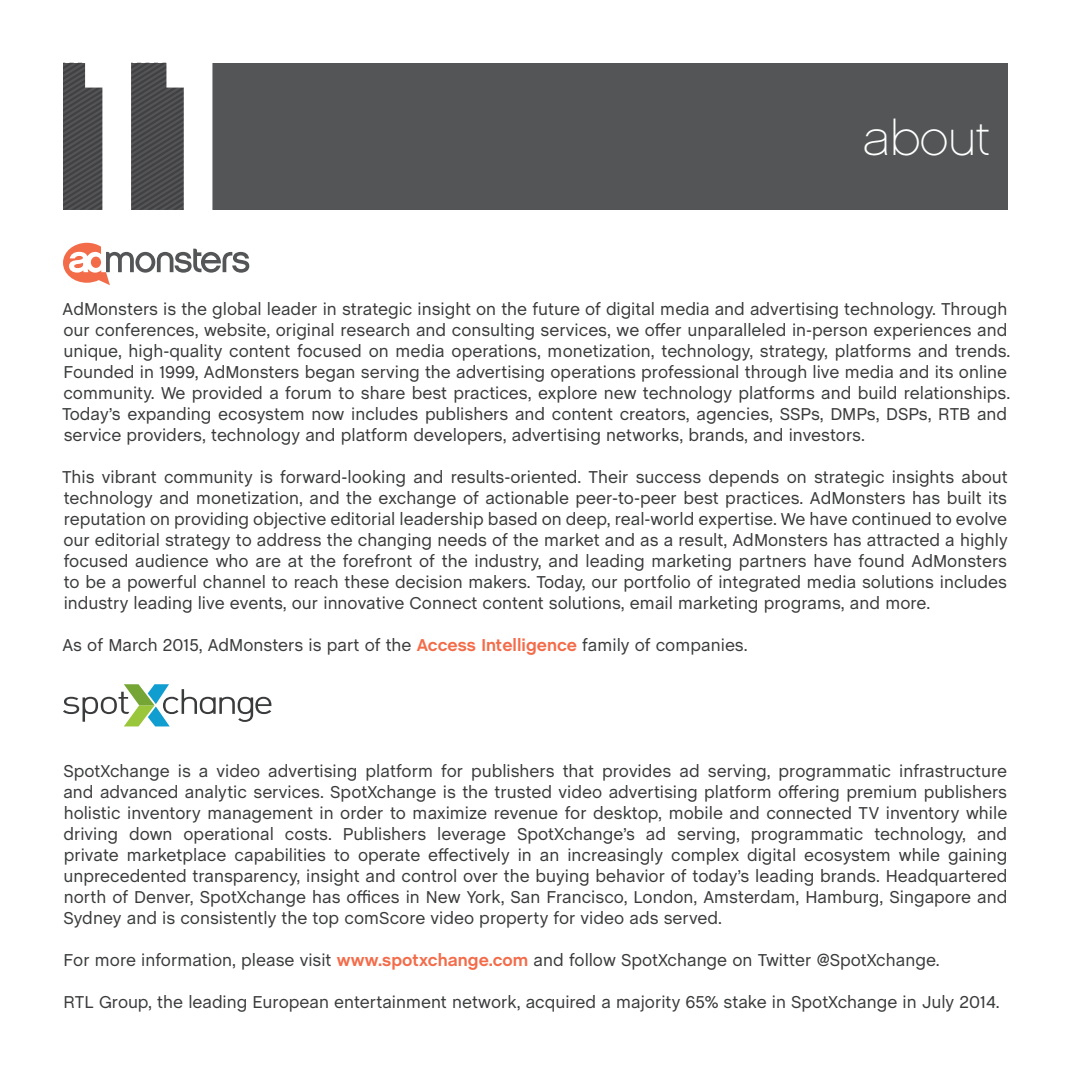
<style>
.page{position:relative;width:1071px;height:1071px;background:#fff}
.page>*{position:absolute;margin:0;border:0;box-sizing:border-box;transform-origin:0 0}
.t1{font:217px "Chalet New York Nineteen Seventy";color:#fff}
.t2{font:49px "Chalet Paris Nineteen Sixty";color:#fff}
.t3{font:17.5px/21px "Chalet";color:#3a3b3c;text-align:justify}
.s1{font-weight:700;color:#f36c4a}
</style>
<div class="page">
<svg style="left:63px;top:243px;width:186px;height:42px"></svg>
<div style="left:63px;top:63px;width:945px;height:147px;background:#535556"></div>
<svg style="left:63px;top:63px;width:133px;height:147px"></svg>
<svg style="left:63px;top:684px;width:208px;height:42px"></svg>
<h1 class="t1" style="left:77px;top:4px;width:167px">11</h1>
<h2 class="t2" style="left:863px;top:109px;width:128px">about</h2>
<p class="t3" style="left:62px;top:299px;width:950px;text-align:left">AdMonsters is the global leader in strategic insight on the future of digital media and advertising technology. Through our conferences, website, original research and consulting services, we offer unparalleled in-person experiences and unique, high-quality content focused on media operations, monetization, technology, strategy, platforms and trends.<br>Founded in 1999, AdMonsters began serving the advertising operations professional through live media and its online community. We provided a forum to share best practices, explore new technology platforms and build relationships.<br>Today’s expanding ecosystem now includes publishers and content creators, agencies, SSPs, DMPs, DSPs, RTB and service providers, technology and platform developers, advertising networks, brands, and investors.</p>
<p class="t3" style="left:62px;top:467px;width:947px">This vibrant community is forward-looking and results-oriented. Their success depends on strategic insights about technology and monetization, and the exchange of actionable peer-to-peer best practices. AdMonsters has built its reputation on providing objective editorial leadership based on deep, real-world expertise. We have continued to evolve our editorial strategy to address the changing needs of the market and as a result, AdMonsters has attracted a highly focused audience who are at the forefront of the industry, and leading marketing partners have found AdMonsters to be a powerful channel to reach these decision makers. Today, our portfolio of integrated media solutions includes industry leading live events, our innovative Connect content solutions, email marketing programs, and more.</p>
<p class="t3" style="left:63px;top:635px;width:687px">As of March 2015, AdMonsters is part of the <span class="s1">Access Intelligence</span> family of companies.</p>
<p class="t3" style="left:63px;top:761px;width:945px">SpotXchange is a video advertising platform for publishers that provides ad serving, programmatic infrastructure and advanced analytic services. SpotXchange is the trusted video advertising platform offering premium publishers holistic inventory management in order to maximize revenue for desktop, mobile and connected TV inventory while driving down operational costs. Publishers leverage SpotXchange’s ad serving, programmatic technology, and private marketplace capabilities to operate effectively in an increasingly complex digital ecosystem while gaining unprecedented transparency, insight and control over the buying behavior of today’s leading brands. Headquartered north of Denver, SpotXchange has offices in New York, San Francisco, London, Amsterdam, Hamburg, Singapore and Sydney and is consistently the top comScore video property for video ads served.</p>
<p class="t3" style="left:64px;top:950px;width:878px">For more information, please visit <span class="s1">www.spotxchange.com</span> and follow SpotXchange on Twitter @SpotXchange.</p>
<p class="t3" style="left:64px;top:992px;width:938px">RTL Group, the leading European entertainment network, acquired a majority 65% stake in SpotXchange in July 2014.</p>
</div>
